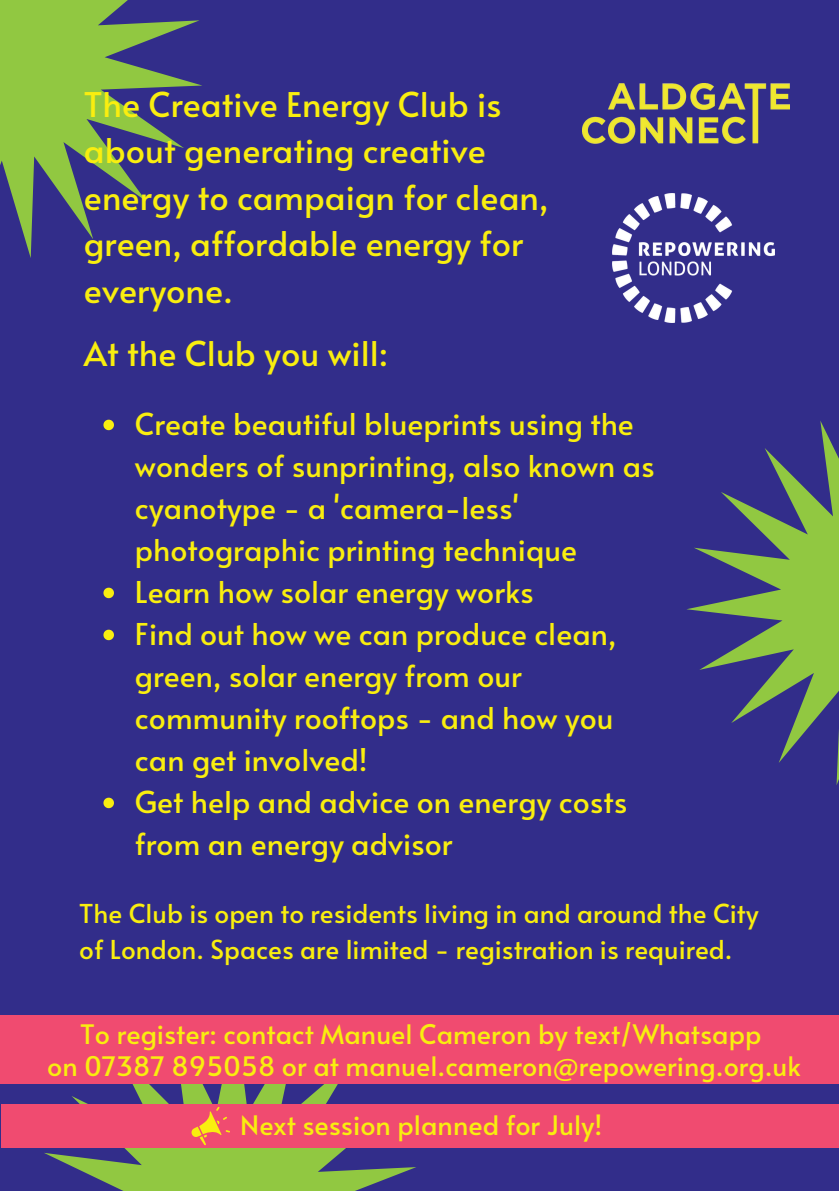
<style>
.page{position:relative;width:839px;height:1191px;background:#fff}
.page>*{position:absolute;margin:0;border:0;box-sizing:border-box;transform-origin:0 0}
.t1{font:34px/46.4px "Alata";color:#f9ee0f}
.t2{font:30px/42px "Alata";color:#f9ee0f}
.t3{font:26.8px "Alata";color:#f9ee0f}
.t4{font:26px/36px "Alata";color:#f9ee0f}
</style>
<div class="page">
<div style="left:0;top:0;width:838px;height:1191px;background:#322d8a"></div>
<svg style="left:103px;top:420px;width:11px;height:10px"></svg>
<svg style="left:103px;top:588px;width:11px;height:10px"></svg>
<svg style="left:103px;top:630px;width:11px;height:10px"></svg>
<svg style="left:103px;top:798px;width:11px;height:10px"></svg>
<svg style="left:687px;top:421px;width:151px;height:364px"></svg>
<svg style="left:36px;top:1015px;width:383px;height:176px;fill:#91c841"></svg>
<div style="left:0;top:1016px;width:838px;height:68px;background:#f04b70"></div>
<div style="left:1px;top:1104px;width:837px;height:43px;background:#f04b70"></div>
<svg style="left:191px;top:1107px;width:39px;height:38px"></svg>
<img style="left:612px;top:193px;width:162px;height:129px">
<img style="left:582px;top:84px;width:207px;height:60px">
<svg style="left:0;top:0;width:202px;height:258px"></svg>
<p class="t1" style="left:84px;top:79px;width:419px">The Creative Energy Club is</p>
<p class="t1" style="left:84px;top:126px;width:403px">about generating creative</p>
<p class="t1" style="left:84px;top:172px;width:466px">energy to campaign for clean, green, affordable energy for everyone.</p>
<p class="t1" style="left:84px;top:328px;width:306px">At the Club you will:</p>
<p class="t2" style="left:135px;top:401px;width:521px">Create beautiful blueprints using the wonders of sunprinting, also known as cyanotype - a 'camera-less' photographic printing technique</p>
<p class="t2" style="left:135px;top:569px;width:400px">Learn how solar energy works</p>
<p class="t2" style="left:135px;top:611px;width:483px">Find out how we can produce clean, green, solar energy from our community rooftops - and how you can get involved!</p>
<p class="t2" style="left:135px;top:779px;width:494px">Get help and advice on energy costs from an energy advisor</p>
<p class="t4" style="left:79px;top:894px;width:681px">The Club is open to residents living in and around the City of London. Spaces are limited - registration is required.</p>
<p class="t3" style="left:80px;top:1015px;width:682px">To register: contact Manuel Cameron by text/Whatsapp</p>
<p class="t3" style="left:47px;top:1046px;width:755px">on 07387 895058 or at manuel.cameron@repowering.org.uk</p>
<p class="t3" style="left:240px;top:1105px;width:363px">Next session planned for July!</p>
</div>
